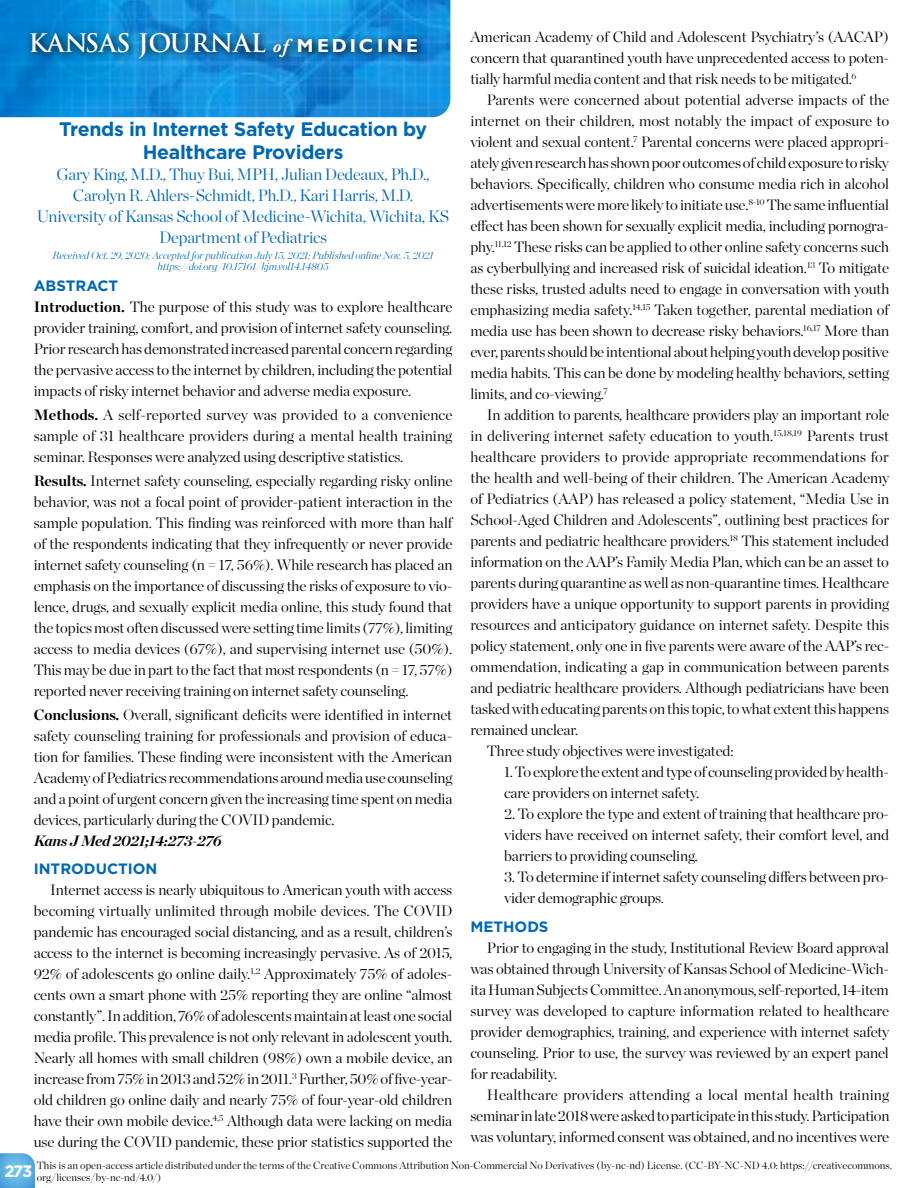
<style>
.page{position:relative;width:918px;height:1188px;background:#fff}
.page>*{position:absolute;margin:0;border:0;box-sizing:border-box;transform-origin:0 0}
.t1{font:700 24.9px "Trajan Pro";color:#fff}
.t2{font:700 19.5px/22.5px "Gotham";letter-spacing:-.015em;color:#0067b1;text-align:center}
.t3{font:300 16.5px/21px "Chronicle Display";letter-spacing:-.015em;color:#0067b1;text-align:center}
.t4{font:700 16.5px "Gotham";color:#fff}
.t5{font:300 15px/21px "Chronicle Display";letter-spacing:-.01em;color:#000;text-align:justify}
.t6{font:700 15px "Gotham";color:#0067b1}
.t7{font:italic 700 15px "Chronicle Display";letter-spacing:-.01em;color:#000}
.t8{font:300 10.5px/12px "Chronicle Display";color:#000}
.t9{font:italic 200 10.5px/10.5px "Chronicle Display";letter-spacing:-.01em;color:#0067b1;text-align:center}
.s1{font-family:"Adobe Garamond Pro";font-style:italic;font-size:18.75px}
.s2{font-family:"Gill Sans";font-size:18.75px}
.s3{font-weight:700}
</style>
<div class="page">
<img style="left:0;top:0;width:450px;height:117px">
<svg style="left:0;top:1153px;width:35px;height:35px"></svg>
<svg style="left:26px;top:27px;width:402px;height:41px"></svg>
<p class="t5" style="left:470px;top:25px;width:420px">American Academy of Child and Adolescent Psychiatry’s (AACAP) concern that quarantined youth have unprecedented access to poten&shy;tially harmful media content and that risk needs to be mitigated.<sup>6</sup></p>
<p class="t5" style="left:470px;top:88px;width:420px;text-indent:17px">Parents were concerned about potential adverse impacts of the internet on their children, most notably the impact of exposure to violent and sexual content.<sup>7</sup> Parental concerns were placed appropri&shy;ately given research has shown poor outcomes of child exposure to risky behaviors. Specifically, children who consume media rich in alcohol advertisements were more likely to initiate use.<sup>8-10</sup> The same influential effect has been shown for sexually explicit media, including pornogra&shy;phy.<sup>11,12</sup> These risks can be applied to other online safety concerns such as cyberbullying and increased risk of suicidal ideation.<sup>13</sup> To mitigate these risks, trusted adults need to engage in conversation with youth emphasizing media safety.<sup>14,15</sup> Taken together, parental mediation of media use has been shown to decrease risky behaviors.<sup>16,17</sup> More than ever, parents should be intentional about helping youth develop positive media habits. This can be done by modeling healthy behaviors, setting limits, and co-viewing.<sup>7</sup></p>
<p class="t5" style="left:487px;top:403px;width:404px">In addition to parents, healthcare providers play an important role</p>
<p class="t5" style="left:470px;top:424px;width:420px">in delivering internet safety education to youth.<sup>15,18,19</sup> Parents trust</p>
<p class="t5" style="left:470px;top:445px;width:420px">healthcare providers to provide appropriate recommendations for</p>
<p class="t5" style="left:470px;top:466px;width:420px">the health and well-being of their children. The American Academy</p>
<p class="t5" style="left:470px;top:487px;width:420px">of Pediatrics (AAP) has released a policy statement, “Media Use in</p>
<p class="t5" style="left:470px;top:508px;width:420px">School-Aged Children and Adolescents”, outlining best practices for</p>
<p class="t5" style="left:470px;top:529px;width:420px">parents and pediatric healthcare providers.<sup>18</sup> This statement included</p>
<p class="t5" style="left:470px;top:550px;width:420px">information on the AAP’s Family Media Plan, which can be an asset to</p>
<p class="t5" style="left:470px;top:571px;width:420px">parents during quarantine as well as non-quarantine times. Healthcare</p>
<p class="t5" style="left:470px;top:592px;width:420px">providers have a unique opportunity to support parents in providing</p>
<p class="t5" style="left:470px;top:613px;width:420px">resources and anticipatory guidance on internet safety. Despite this</p>
<p class="t5" style="left:470px;top:634px;width:420px">policy statement, only one in five parents were aware of the AAP’s rec-</p>
<p class="t5" style="left:470px;top:655px;width:420px">ommendation, indicating a gap in communication between parents</p>
<p class="t5" style="left:470px;top:676px;width:420px">and pediatric healthcare providers. Although pediatricians have been</p>
<p class="t5" style="left:470px;top:697px;width:420px">tasked with educating parents on this topic, to what extent this happens</p>
<p class="t5" style="left:470px;top:718px;width:109px">remained unclear.</p>
<p class="t5" style="left:487px;top:739px;width:248px">Three study objectives were investigated:</p>
<p class="t5" style="left:504px;top:760px;width:386px">1. To explore the extent and type of counseling provided by health&shy;care providers on internet safety.</p>
<p class="t5" style="left:504px;top:802px;width:387px">2. To explore the type and extent of training that healthcare pro&shy;viders have received on internet safety, their comfort level, and barriers to providing counseling.</p>
<p class="t5" style="left:504px;top:865px;width:386px">3. To determine if internet safety counseling differs between pro&shy;vider demographic groups.</p>
<p class="t6" style="left:470px;top:916px;width:80px">METHODS</p>
<p class="t5" style="left:470px;top:936px;width:420px;text-indent:16px">Prior to engaging in the study, Institutional Review Board approval was obtained through University of Kansas School of Medicine-Wich&shy;ita Human Subjects Committee. An anonymous, self-reported, 14-item survey was developed to capture information related to healthcare provider demographics, training, and experience with internet safety counseling. Prior to use, the survey was reviewed by an expert panel for readability.</p>
<p class="t5" style="left:470px;top:1083px;width:421px;text-indent:16px">Healthcare providers attending a local mental health training seminar in late 2018 were asked to participate in this study. Participation was voluntary, informed consent was obtained, and no incentives were</p>
<p class="t8" style="left:37px;top:1159px;width:857px">This is an open-access article distributed under the terms of the Creative Commons Attribution Non-Commercial No Derivatives (by-nc-nd) License. (CC-BY-NC-ND 4.0: https://creativecommons. org/licenses/by-nc-nd/4.0/)</p>
<h1 class="t1" style="left:28px;top:28px;width:391px">KANSAS JOURNAL <span class="s1">of</span> <span class="s2">M EDIC I N E</span></h1>
<h2 class="t2" style="left:59px;top:118px;width:370px">Trends in Internet Safety Education by<br>Healthcare Providers</h2>
<p class="t3" style="left:37px;top:162px;width:414px">Gary King, M.D., Thuy Bui, MPH, Julian Dedeaux, Ph.D., Carolyn R. Ahlers-Schmidt, Ph.D., Kari Harris, M.D.<br>University of Kansas School of Medicine-Wichita, Wichita, KS Department of Pediatrics</p>
<p class="t9" style="left:53px;top:249px;width:382px">Received Oct. 29, 2020; Accepted for publication July 15, 2021; Published online Nov. 5, 2021 https://doi.org/10.17161/kjm.vol14.14805</p>
<p class="t6" style="left:34px;top:275px;width:86px">ABSTRACT</p>
<p class="t5" style="left:34px;top:295px;width:420px"><span class="s3">Introduction.</span> The purpose of this study was to explore healthcare provider training, comfort, and provision of internet safety counseling.<br>Prior research has demonstrated increased parental concern regarding the pervasive access to the internet by children, including the potential impacts of risky internet behavior and adverse media exposure.</p>
<p class="t5" style="left:34px;top:403px;width:420px"><span class="s3">Methods.</span><sup>x</sup>A self-reported survey was provided to a convenience sample of 31 healthcare providers during a mental health training seminar. Responses were analyzed using descriptive statistics.</p>
<p class="t5" style="left:34px;top:469px;width:420px"><span class="s3">Results.</span> Internet safety counseling, especially regarding risky online behavior, was not a focal point of provider-patient interaction in the sample population. This finding was reinforced with more than half of the respondents indicating that they infrequently or never provide internet safety counseling (n = 17, 56%). While research has placed an emphasis on the importance of discussing the risks of exposure to vio&shy;lence, drugs, and sexually explicit media online, this study found that the topics most often discussed were setting time limits (77%), limiting access to media devices (67%), and supervising internet use (50%).<br>This may be due in part to the fact that most respondents (n = 17, 57%) reported never receiving training on internet safety counseling.</p>
<p class="t5" style="left:34px;top:703px;width:420px"><span class="s3">Conclusions.</span> Overall, significant deficits were identified in internet safety counseling training for professionals and provision of educa&shy;tion for families. These finding were inconsistent with the American Academy of Pediatrics recommendations around media use counseling and a point of urgent concern given the increasing time spent on media devices, particularly during the COVID pandemic.</p>
<p class="t7" style="left:34px;top:828px;width:189px">Kans J Med 2021;14:273-276</p>
<p class="t6" style="left:34px;top:859px;width:125px">INTRODUCTION</p>
<p class="t5" style="left:34px;top:878px;width:420px;text-indent:17px">Internet access is nearly ubiquitous to American youth with access becoming virtually unlimited through mobile devices. The COVID pandemic has encouraged social distancing, and as a result, children’s access to the internet is becoming increasingly pervasive. As of 2015, 92% of adolescents go online daily.<sup>1,2</sup> Approximately 75% of adoles&shy;cents own a smart phone with 25% reporting they are online “almost constantly”. In addition, 76% of adolescents maintain at least one social media profile. This prevalence is not only relevant in adolescent youth.<br>Nearly all homes with small children (98%) own a mobile device, an increase from 75% in 2013 and 52% in 2011.<sup>3</sup> Further, 50% of five-year&shy;old children go online daily and nearly 75% of four-year-old children have their own mobile device.<sup>4,5</sup> Although data were lacking on media use during the COVID pandemic, these prior statistics supported the</p>
<p class="t4" style="left:5px;top:1160px;width:29px">273</p>
</div>
